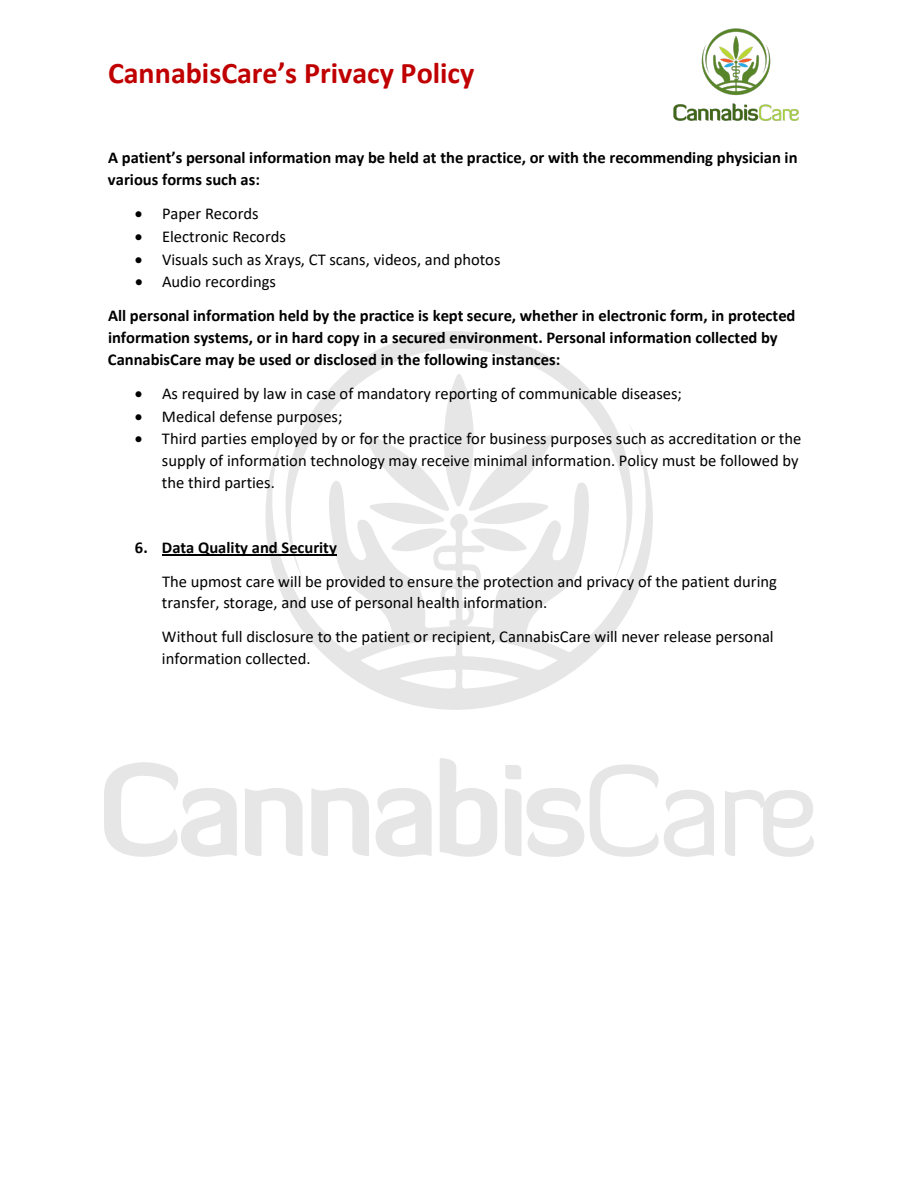
<style>
.page{position:relative;width:918px;height:1188px;background:#fff}
.page>*{position:absolute;margin:0;border:0;box-sizing:border-box;transform-origin:0 0}
.t1{font:700 30px "Calibri";color:#c00000}
.t2{font:16.5px/22.2px "Calibri";color:#000}
.t3{font:700 16.5px/21.8px "Calibri";letter-spacing:-.005em;color:#000}
</style>
<div class="page">
<svg style="left:725px;top:790px;width:89px;height:67px"></svg>
<svg style="left:307px;top:331px;width:305px;height:90px"></svg>
<svg style="left:440px;top:780px;width:57px;height:77px"></svg>
<svg style="left:376px;top:788px;width:56px;height:69px"></svg>
<svg style="left:104px;top:762px;width:133px;height:95px"></svg>
<svg style="left:311px;top:788px;width:58px;height:68px"></svg>
<svg style="left:245px;top:788px;width:58px;height:68px"></svg>
<svg style="left:505px;top:780px;width:209px;height:77px"></svg>
<svg style="left:364px;top:374px;width:190px;height:47px"></svg>
<svg style="left:246px;top:421px;width:413px;height:359px"></svg>
<img style="left:673px;top:28px;width:126px;height:93px">
<hr style="left:162px;top:555px;width:175px;height:1px;background:#000">
<h1 class="t1" style="left:108px;top:51px;width:368px">CannabisCare’s Privacy Policy</h1>
<p class="t3" style="left:108px;top:147px;width:691px">A patient’s personal information may be held at the practice, or with the recommending physician in various forms such as:</p>
<p class="t2" style="left:162px;top:202px;width:340px;line-height:22.6px">Paper Records<br>Electronic Records<br>Visuals such as Xrays, CT scans, videos, and photos<br>Audio recordings</p>
<p class="t3" style="left:108px;top:304px;width:689px">All personal information held by the practice is kept secure, whether in electronic form, in protected information systems, or in hard copy in a secured environment. Personal information collected by<br>CannabisCare may be used or disclosed in the following instances:</p>
<p class="t2" style="left:162px;top:382px;width:641px">As required by law in case of mandatory reporting of communicable diseases;<br>Medical defense purposes;<br>Third parties employed by or for the practice for business purposes such as accreditation or the supply of information technology may receive minimal information. Policy must be followed by the third parties.</p>
<p class="t3" style="left:135px;top:536px;width:203px">6. Data Quality and Security</p>
<p class="t2" style="left:162px;top:570px;width:616px;line-height:21.6px">The upmost care will be provided to ensure the protection and privacy of the patient during transfer, storage, and use of personal health information.</p>
<p class="t2" style="left:162px;top:626px;width:613px;line-height:21.6px">Without full disclosure to the patient or recipient, CannabisCare will never release personal information collected.</p>
</div>
